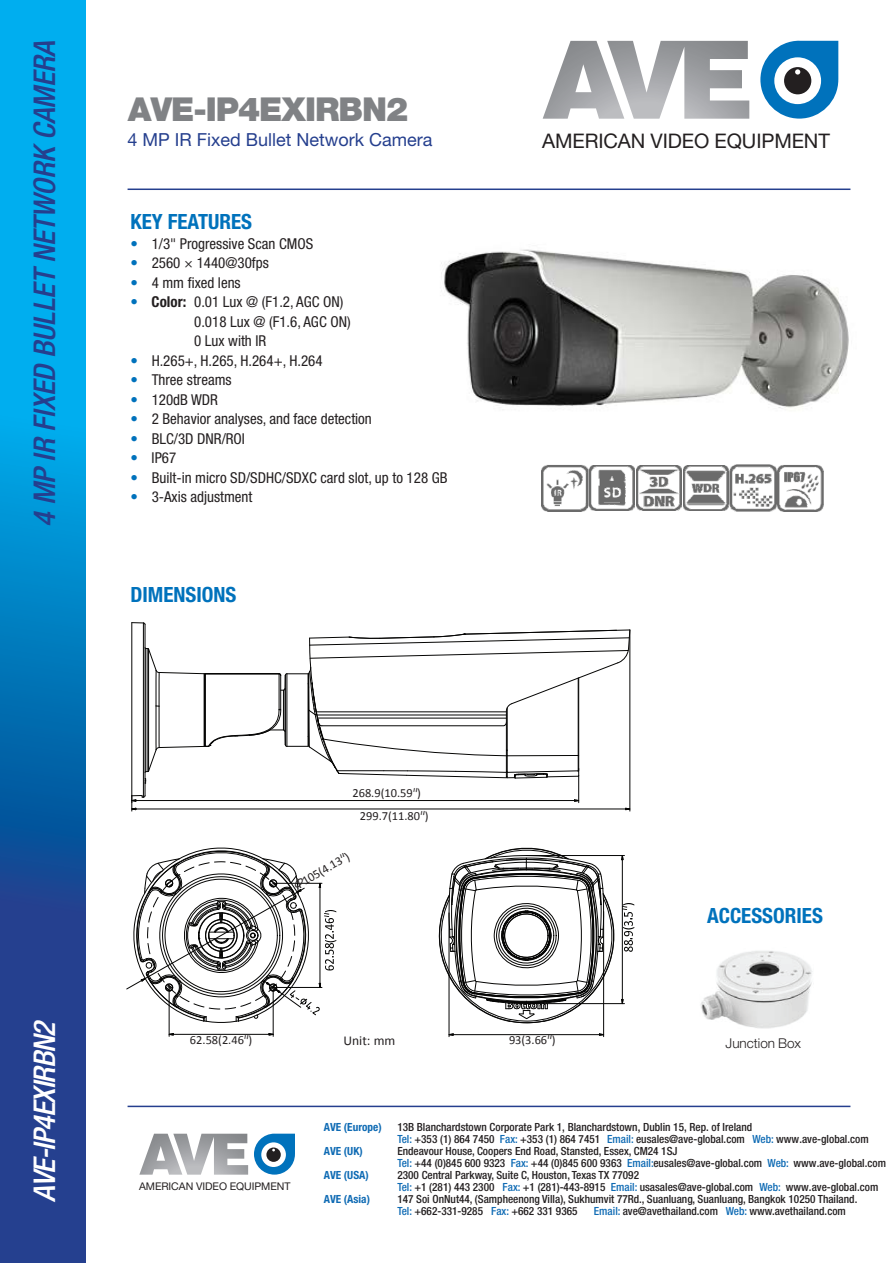
<style>
.page{position:relative;width:893px;height:1263px;background:#fff}
.page>*{position:absolute;margin:0;border:0;box-sizing:border-box;transform-origin:0 0}
.t1{font:900 33px "Helvetica Neue LT Std";letter-spacing:-.03em;color:#808285}
.t2{font:italic 500 condensed 30px "Helvetica Neue LT Std";color:#253f8e}
.t3{font:italic 500 condensed 30px "Helvetica Neue LT Std";color:#fff}
.t4{font:700 condensed 21px "Helvetica Neue LT Std";color:#0072bc}
.t5{font:20.1px "Helvetica Neue LT Std";letter-spacing:-.005em;color:#231f20}
.t6{font:18px "Helvetica Neue LT Std";color:#253f8e}
.t7{font:condensed 15px/19.5px "Helvetica Neue LT Std";color:#231f20}
.t8{font:300 13.5px "Helvetica Neue LT Std";color:#231f20}
.t9{font:13.5px "Calibri";color:#231f20}
.t10{font:12.45px "Calibri";color:#231f20}
.t11{font:500 condensed 11.25px/12px "Helvetica Neue LT Std";color:#231f20}
.t12{font:700 condensed 11.25px "Helvetica Neue LT Std";color:#0f6bb4}
.t13{font:10.65px "Helvetica Neue LT Std";letter-spacing:-.005em;color:#231f20}
.s1{color:#0072bc}
.s2{font-weight:700}
.s3{font-family:"Segoe Print"}
.s4{color:#0f6bb4}
</style>
<div class="page">
<img style="left:431px;top:110px;width:420px;height:402px">
<svg style="left:131px;top:622px;width:500px;height:189px"></svg>
<hr style="left:169px;top:987px;width:1px;height:49px;background:#050504">
<hr style="left:273px;top:987px;width:1px;height:49px;background:#050504">
<hr style="left:173px;top:1034px;width:96px;height:1px;background:#050504">
<svg style="left:126px;top:847px;width:210px;height:176px"></svg>
<svg style="left:438px;top:847px;width:197px;height:191px"></svg>
<svg style="left:543px;top:41px;width:206px;height:78px"></svg>
<svg style="left:760px;top:41px;width:78px;height:78px"></svg>
<svg style="left:0;top:0;width:85px;height:1263px;background:#0b7ac0"></svg>
<hr style="left:128px;top:189px;width:722px;height:1px;background:#253f8e">
<hr style="left:128px;top:1106px;width:722px;height:1px;background:#253f8e">
<svg style="left:139px;top:1134px;width:109px;height:41px"></svg>
<svg style="left:254px;top:1133px;width:41px;height:41px"></svg>
<img style="left:542px;top:465px;width:281px;height:46px">
<img style="left:700px;top:951px;width:113px;height:78px">
<h2 class="t2" style="left:27px;top:527px;width:488px;rotate:-90deg">4 MP IR FIXED BULLET NETWORK CAMERA</h2>
<h1 class="t1" style="left:128px;top:89px;width:282px">AVE-IP4EXIRBN2</h1>
<h3 class="t6" style="left:128px;top:129px;width:307px">4 MP IR Fixed Bullet Network Camera</h3>
<h3 class="t4" style="left:130px;top:209px;width:123px">KEY FEATURES</h3>
<h3 class="t7" style="left:130px;top:234px;width:184px"><span class="s1">•</span> 1/3" Progressive Scan CMOS</h3>
<h3 class="t7" style="left:130px;top:253px;width:140px"><span class="s1">•</span> 2560 × 1440@30fps</h3>
<h3 class="t7" style="left:130px;top:273px;width:112px"><span class="s1">•</span> 4 mm fixed lens</h3>
<h3 class="t7" style="left:194px;top:292px;width:158px;text-indent:-64px"><span class="s1">•</span> <span class="s2">Color:</span> 0.01 Lux @ (F1.2, AGC ON)<br>0.018 Lux @ (F1.6, AGC ON)<br>0 Lux with IR</h3>
<h3 class="t7" style="left:130px;top:351px;width:194px"><span class="s1">•</span> H.265+, H.265, H.264+, H.264</h3>
<h3 class="t7" style="left:130px;top:370px;width:103px"><span class="s1">•</span> Three streams</h3>
<h3 class="t7" style="left:130px;top:390px;width:89px"><span class="s1">•</span> 120dB WDR</h3>
<h3 class="t7" style="left:130px;top:409px;width:243px"><span class="s1">•</span> 2 Behavior analyses, and face detection</h3>
<h3 class="t7" style="left:130px;top:429px;width:116px"><span class="s1">•</span> BLC/3D DNR/ROI</h3>
<h3 class="t7" style="left:130px;top:448px;width:47px"><span class="s1">•</span> IP67</h3>
<h3 class="t7" style="left:130px;top:468px;width:319px"><span class="s1">•</span> Built-in micro SD/SDHC/SDXC card slot, up to 128 GB</h3>
<h3 class="t7" style="left:130px;top:487px;width:124px"><span class="s1">•</span> 3-Axis adjustment</h3>
<h3 class="t4" style="left:130px;top:582px;width:108px">DIMENSIONS</h3>
<h3 class="t5" style="left:542px;top:128px;width:289px">AMERICAN VIDEO EQUIPMENT</h3>
<h2 class="t3" style="left:27px;top:1202px;width:184px;rotate:-90deg">AVE-IP4EXIRBN2</h2>
<p class="t10" style="left:352px;top:785px;width:70px">268.9(10.59<span class="s3">″</span>)</p>
<p class="t10" style="left:360px;top:808px;width:70px">299.7(11.80<span class="s3">″</span>)</p>
<p class="t10" style="left:290px;top:880px;width:64px;rotate:-30deg"><span class="s3">Φ</span>105(4.13<span class="s3">″</span>)</p>
<p class="t10" style="left:190px;top:1032px;width:64px">62.58(2.46<span class="s3">″</span>)</p>
<p class="t9" style="left:343px;top:1032px;width:53px">Unit: mm</p>
<p class="t10" style="left:509px;top:1032px;width:48px">93(3.66<span class="s3">″</span>)</p>
<h3 class="t4" style="left:707px;top:903px;width:117px">ACCESSORIES</h3>
<p class="t8" style="left:726px;top:1035px;width:77px">Junction Box</p>
<p class="t13" style="left:139px;top:1180px;width:153px">AMERICAN VIDEO EQUIPMENT</p>
<p class="t12" style="left:324px;top:1120px;width:59px">AVE (Europe)</p>
<p class="t11" style="left:397px;top:1120px;width:473px">13B Blanchardstown Corporate Park 1, Blanchardstown, Dublin 15, Rep. of Ireland<br><span class="s4">Tel:</span> +353 (1) 864 7450 <span class="s4">Fax:</span> +353 (1) 864 7451 <span class="s4">Email:</span> eusales@ave-global.com <span class="s4">Web:</span> www.ave-global.com</p>
<p class="t12" style="left:324px;top:1144px;width:40px">AVE (UK)</p>
<p class="t11" style="left:397px;top:1144px;width:490px">Endeavour House, Coopers End Road, Stansted, Essex, CM24 1SJ<br><span class="s4">Tel:</span> +44 (0)845 600 9323 <span class="s4">Fax:</span> +44 (0)845 600 9363 <span class="s4">Email:</span>eusales@ave-global.com <span class="s4">Web:</span> www.ave-global.com</p>
<p class="t12" style="left:324px;top:1168px;width:46px">AVE (USA)</p>
<p class="t11" style="left:397px;top:1168px;width:482px">2300 Central Parkway, Suite C, Houston, Texas TX 77092<br><span class="s4">Tel:</span> +1 (281) 443 2300 <span class="s4">Fax:</span> +1 (281)-443-8915 <span class="s4">Email:</span> usasales@ave-global.com <span class="s4">Web:</span> www.ave-global.com</p>
<p class="t12" style="left:324px;top:1192px;width:48px">AVE (Asia)</p>
<p class="t11" style="left:397px;top:1192px;width:461px">147 Soi OnNut44, (Sampheenong Villa), Sukhumvit 77Rd., Suanluang, Suanluang, Bangkok 10250 Thailand.<br><span class="s4">Tel:</span> +662-331-9285 <span class="s4">Fax:</span> +662 331 9365</p>
<p class="t11" style="left:594px;top:1204px;width:253px"><span class="s4">Email:</span> ave@avethailand.com <span class="s4">Web:</span> www.avethailand.com</p>
</div>
